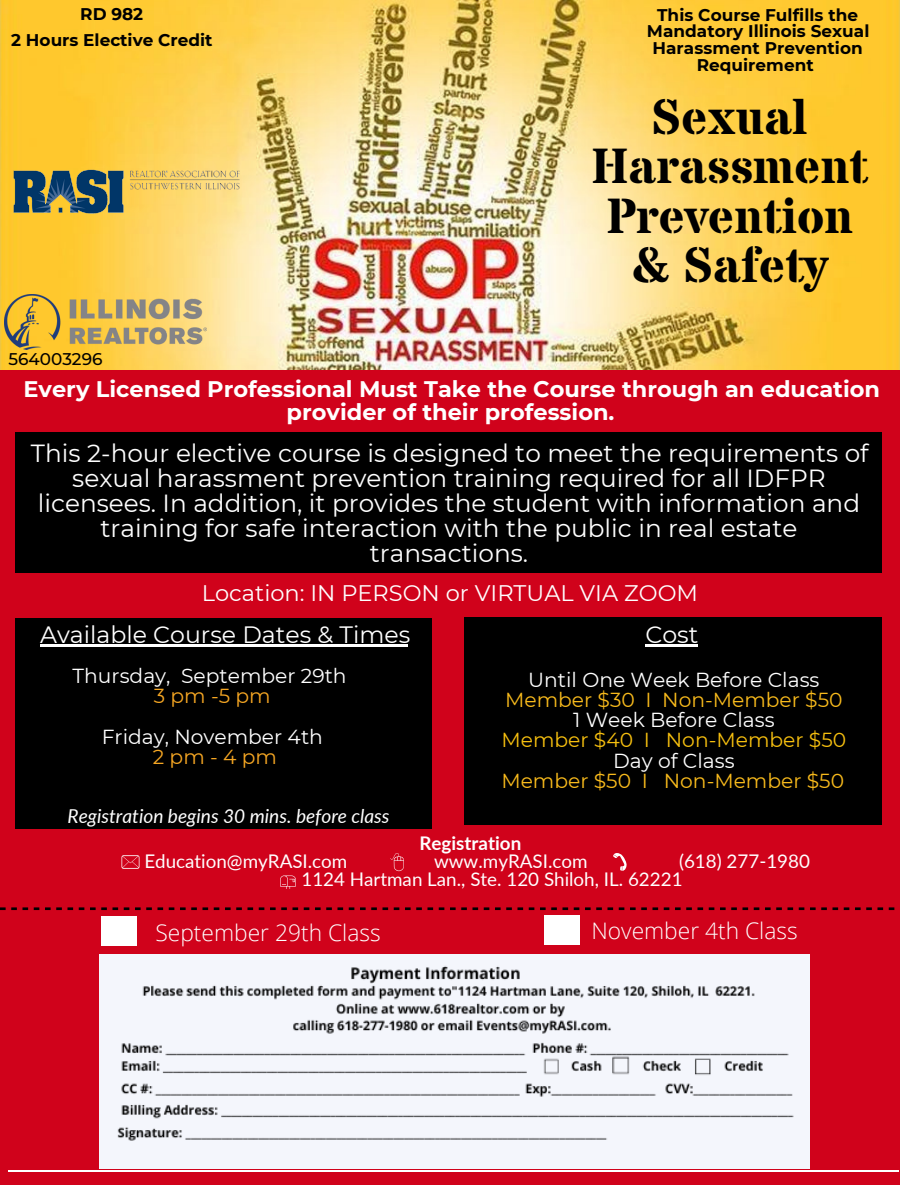
<style>
.page{position:relative;width:900px;height:1185px;background:#d0021b}
.page>*{position:absolute;margin:0;border:0;box-sizing:border-box;transform-origin:0 0}
.t1{font:700 49.5px/49.5px "Stardos Stencil";color:#000;text-align:center}
.t2{font:24.75px/24.8px "Montserrat";color:#fff;text-align:center}
.t3{font:23.6px "Montserrat";color:#fff}
.t4{font:300 22.8px "Open Sans";color:#fff}
.t5{font:700 22.5px/22.5px "Montserrat";color:#fff;text-align:center}
.t6{font:22.5px "Montserrat";color:#fff}
.t7{font:20.25px "Montserrat";color:#fff}
.t8{font:20.25px "Montserrat";color:#f8ba1c}
.t9{font:20.25px "Montserrat";color:#f6bf0f}
.t10{font:20.25px "Montserrat";color:#f5a623}
.t11{font:italic 19.1px "Lato";color:#fff}
.t12{font:18.8px/18px "Lato";color:#fff}
.t13{font:700 18.8px "Lato";color:#fff}
.t14{font:700 16.9px/16.9px "Montserrat";color:#000;text-align:center}
.t15{font:500 16.9px "Montserrat";color:#000}
</style>
<div class="page">
<img style="left:0;top:0;width:900px;height:370px">
<img style="left:4px;top:295px;width:203px;height:55px">
<img style="left:4px;top:161px;width:249px;height:58px">
<svg style="left:122px;top:855px;width:17px;height:13px"></svg>
<svg style="left:280px;top:875px;width:16px;height:14px"></svg>
<svg style="left:390px;top:853px;width:14px;height:18px"></svg>
<div style="left:16px;top:618px;width:416px;height:210px;background:#000"></div>
<hr style="left:40px;top:645px;width:368px;height:2px;background:#fff">
<svg style="left:613px;top:853px;width:14px;height:18px"></svg>
<svg style="left:0;top:907px;width:895px;height:3px"></svg>
<hr style="left:8px;top:1170px;width:891px;height:1px;background:#fff">
<div style="left:16px;top:432px;width:866px;height:141px;background:#000"></div>
<div style="left:465px;top:618px;width:417px;height:207px;background:#000"></div>
<hr style="left:645px;top:645px;width:53px;height:2px;background:#fff">
<div style="left:101px;top:916px;width:36px;height:30px;background:#fff"></div>
<div style="left:544px;top:915px;width:35px;height:30px;background:#fff"></div>
<img style="left:100px;top:955px;width:710px;height:213px">
<p class="t14" style="left:11px;top:1px;width:203px;line-height:25.5px">RD 982<br>2 Hours Elective Credit</p>
<p class="t14" style="left:647px;top:6px;width:224px">This Course Fulfills the<br>Mandatory Illinois Sexual<br>Harassment Prevention<br>Requirement</p>
<p class="t15" style="left:8px;top:348px;width:96px">564003296</p>
<h1 class="t1" style="left:591px;top:95px;width:278px">Sexual<br>Harassment<br>Prevention &amp; Safety</h1>
<p class="t5" style="left:24px;top:378px;width:858px">Every Licensed Professional Must Take the Course through an education provider of their profession.</p>
<p class="t2" style="left:31px;top:441px;width:839px">This 2-hour elective course is designed to meet the requirements of sexual harassment prevention training required for all IDFPR licensees. In addition, it provides the student with information and training for safe interaction with the public in real estate transactions.</p>
<p class="t6" style="left:202px;top:579px;width:498px">Location: IN PERSON or VIRTUAL VIA ZOOM</p>
<p class="t3" style="left:40px;top:619px;width:372px">Available Course Dates &amp; Times</p>
<p class="t3" style="left:645px;top:619px;width:54px">Cost</p>
<p class="t7" style="left:73px;top:663px;width:276px">Thursday, September 29th</p>
<p class="t10" style="left:154px;top:683px;width:118px">3 pm -5 pm</p>
<p class="t7" style="left:102px;top:724px;width:223px">Friday, November 4th</p>
<p class="t10" style="left:153px;top:744px;width:126px">2pm-4pm</p>
<p class="t11" style="left:68px;top:804px;width:323px">Registration begins 30 mins. before class</p>
<p class="t7" style="left:528px;top:667px;width:293px">Until One Week Before Class</p>
<p class="t8" style="left:505px;top:687px;width:339px">Member $30 I Non-Member $50</p>
<p class="t7" style="left:573px;top:707px;width:203px">1 Week Before Class</p>
<p class="t9" style="left:502px;top:727px;width:346px">Member $40 I Non-Member $50</p>
<p class="t7" style="left:613px;top:748px;width:123px">Day of Class</p>
<p class="t8" style="left:501px;top:768px;width:344px">Member $50 I Non-Member $50</p>
<p class="t13" style="left:419px;top:831px;width:103px">Registration</p>
<p class="t12" style="left:301px;top:851px;width:510px;text-indent:378px">(618) 277-1980<br>1124 Hartman Lan., Ste. 120 Shiloh, IL. 62221</p>
<p class="t12" style="left:144px;top:851px;width:205px">Education@myRASI.com</p>
<p class="t12" style="left:434px;top:851px;width:155px">www.myRASI.com</p>
<p class="t4" style="left:155px;top:916px;width:227px">September 29th Class</p>
<p class="t4" style="left:591px;top:914px;width:208px">November 4th Class</p>
</div>
